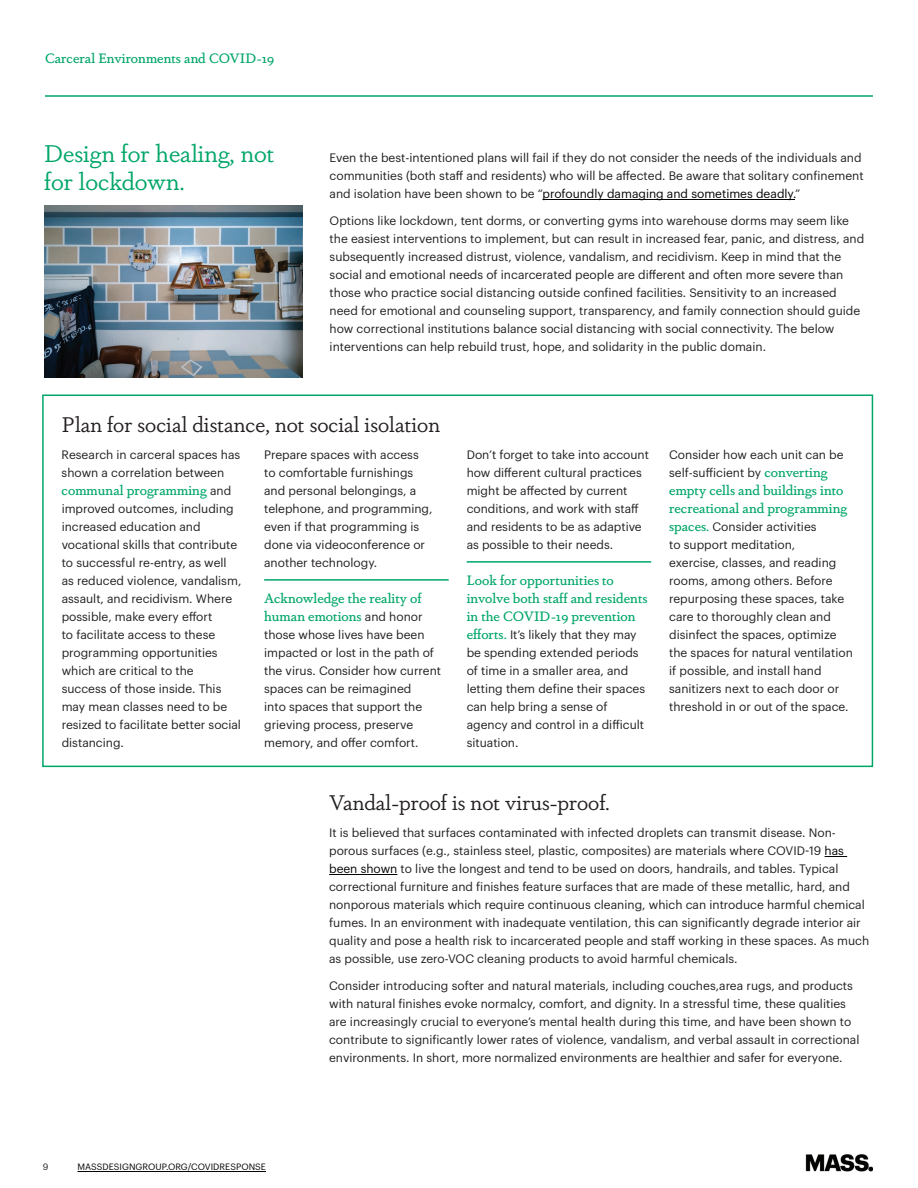
<style>
.page{position:relative;width:918px;height:1188px;background:#fff}
.page>*{position:absolute;margin:0;border:0;box-sizing:border-box;transform-origin:0 0}
.t1{font:24px/28.5px "Dapifer";color:#00a668}
.t2{font:21px "Dapifer";color:#231f20}
.t3{font:500 13.5px/18px "Dapifer";color:#00a668}
.t4{font:12px/18px "Graphik";color:#231f20}
.t5{font:9px "Graphik";letter-spacing:.005em;color:#040503}
.t6{font:9px "Graphik";color:#231f20}
.s1{color:#040503}
.s2{font-family:"Graphik";font-weight:400;font-size:12px;color:#231f20}
.s3{font-family:"Dapifer";font-weight:500;font-size:13.5px;color:#00a668}
</style>
<div class="page">
<hr style="left:45px;top:95px;width:828px;height:2px;background:#00a668">
<img style="left:806px;top:1154px;width:67px;height:17px">
<hr style="left:78px;top:1171px;width:188px;height:1px;background:#040503">
<hr style="left:542px;top:199px;width:253px;height:1px;background:#040503">
<hr style="left:264px;top:579px;width:185px;height:2px;background:#00a668">
<hr style="left:467px;top:561px;width:184px;height:2px;background:#00a668">
<div style="left:42px;top:394px;width:831px;height:373px;border:2px solid #00a668"></div>
<img style="left:44px;top:206px;width:259px;height:172px">
<svg style="left:825px;top:856px;width:22px;height:1px"></svg>
<hr style="left:329px;top:874px;width:68px;height:1px;background:#040503">
<p class="t3" style="left:45px;top:49px;width:231px">Carceral Environments and COVID-19</p>
<h1 class="t1" style="left:44px;top:139px;width:232px">Design for healing, not for lockdown.</h1>
<p class="t4" style="left:330px;top:148px;width:536px">Even the best-intentioned plans will fail if they do not consider the needs of the individuals and communities (both staff and residents) who will be affected. Be aware that solitary confinement and isolation have been shown to be “<span class="s1">profoundly damaging and sometimes deadly.</span>”</p>
<p class="t4" style="left:330px;top:211px;width:536px">Options like lockdown, tent dorms, or converting gyms into warehouse dorms may seem like the easiest interventions to implement, but can result in increased fear, panic, and distress, and subsequently increased distrust, violence, vandalism, and recidivism. Keep in mind that the social and emotional needs of incarcerated people are different and often more severe than those who practice social distancing outside confined facilities. Sensitivity to an increased need for emotional and counseling support, transparency, and family connection should guide how correctional institutions balance social distancing with social connectivity. The below interventions can help rebuild trust, hope, and solidarity in the public domain.</p>
<h2 class="t2" style="left:62px;top:411px;width:380px">Plan for social distance, not social isolation</h2>
<p class="t4" style="left:62px;top:445px;width:180px">Research in carceral spaces has shown a correlation between</p>
<p class="t3" style="left:62px;top:481px;width:171px">communal programming <span class="s2">and</span></p>
<p class="t4" style="left:62px;top:499px;width:181px">improved outcomes, including increased education and vocational skills that contribute to successful re-entry, as well as reduced violence, vandalism, assault, and recidivism. Where possible, make every effort<br>to facilitate access to these programming opportunities which are critical to the success of those inside. This may mean classes need to be resized to facilitate better social distancing.</p>
<p class="t4" style="left:264px;top:445px;width:170px">Prepare spaces with access to comfortable furnishings and personal belongings, a telephone, and programming, even if that programming is done via videoconference or another technology.</p>
<p class="t3" style="left:264px;top:589px;width:160px">Acknowledge the reality of human emotions <span class="s2">and honor</span></p>
<p class="t4" style="left:264px;top:625px;width:178px">those whose lives have been impacted or lost in the path of the virus. Consider how current spaces can be reimagined<br>into spaces that support the grieving process, preserve memory, and offer comfort.</p>
<p class="t4" style="left:467px;top:445px;width:184px">Don’t forget to take into account how different cultural practices might be affected by current conditions, and work with staff and residents to be as adaptive as possible to their needs.</p>
<p class="t3" style="left:467px;top:571px;width:183px">Look for opportunities to involve both staff and residents in the COVID-19 prevention</p>
<p class="t4" style="left:467px;top:625px;width:180px"><span class="s3">efforts.</span> It’s likely that they may be spending extended periods of time in a smaller area, and letting them define their spaces can help bring a sense of agency and control in a difficult situation.</p>
<p class="t4" style="left:669px;top:445px;width:176px">Consider how each unit can be self-sufficient by <span class="s3">converting</span></p>
<p class="t3" style="left:669px;top:481px;width:180px">empty cells and buildings into recreational and programming</p>
<p class="t4" style="left:669px;top:517px;width:185px"><span class="s3">spaces.</span> Consider activities<br>to support meditation,<br>exercise, classes, and reading rooms, among others. Before repurposing these spaces, take care to thoroughly clean and disinfect the spaces, optimize the spaces for natural ventilation if possible, and install hand sanitizers next to each door or threshold in or out of the space.</p>
<p class="t6" style="left:43px;top:1160px;width:7px">9</p>
<p class="t5" style="left:78px;top:1160px;width:190px">MASSDESIGNGROUP.ORG/COVIDRESPONSE</p>
<h2 class="t2" style="left:329px;top:789px;width:282px">Vandal-proof is not virus-proof.</h2>
<p class="t4" style="left:329px;top:823px;width:542px">It is believed that surfaces contaminated with infected droplets can transmit disease. Non&shy;porous surfaces (e.g., stainless steel, plastic, composites) are materials where COVID-19 <span class="s1">has been shown</span> to live the longest and tend to be used on doors, handrails, and tables. Typical correctional furniture and finishes feature surfaces that are made of these metallic, hard, and nonporous materials which require continuous cleaning, which can introduce harmful chemical fumes. In an environment with inadequate ventilation, this can significantly degrade interior air quality and pose a health risk to incarcerated people and staff working in these spaces. As much as possible, use zero-VOC cleaning products to avoid harmful chemicals.</p>
<p class="t4" style="left:329px;top:976px;width:532px">Consider introducing softer and natural materials, including couches,area rugs, and products with natural finishes evoke normalcy, comfort, and dignity. In a stressful time, these qualities are increasingly crucial to everyone’s mental health during this time, and have been shown to contribute to significantly lower rates of violence, vandalism, and verbal assault in correctional environments. In short, more normalized environments are healthier and safer for everyone.</p>
</div>
